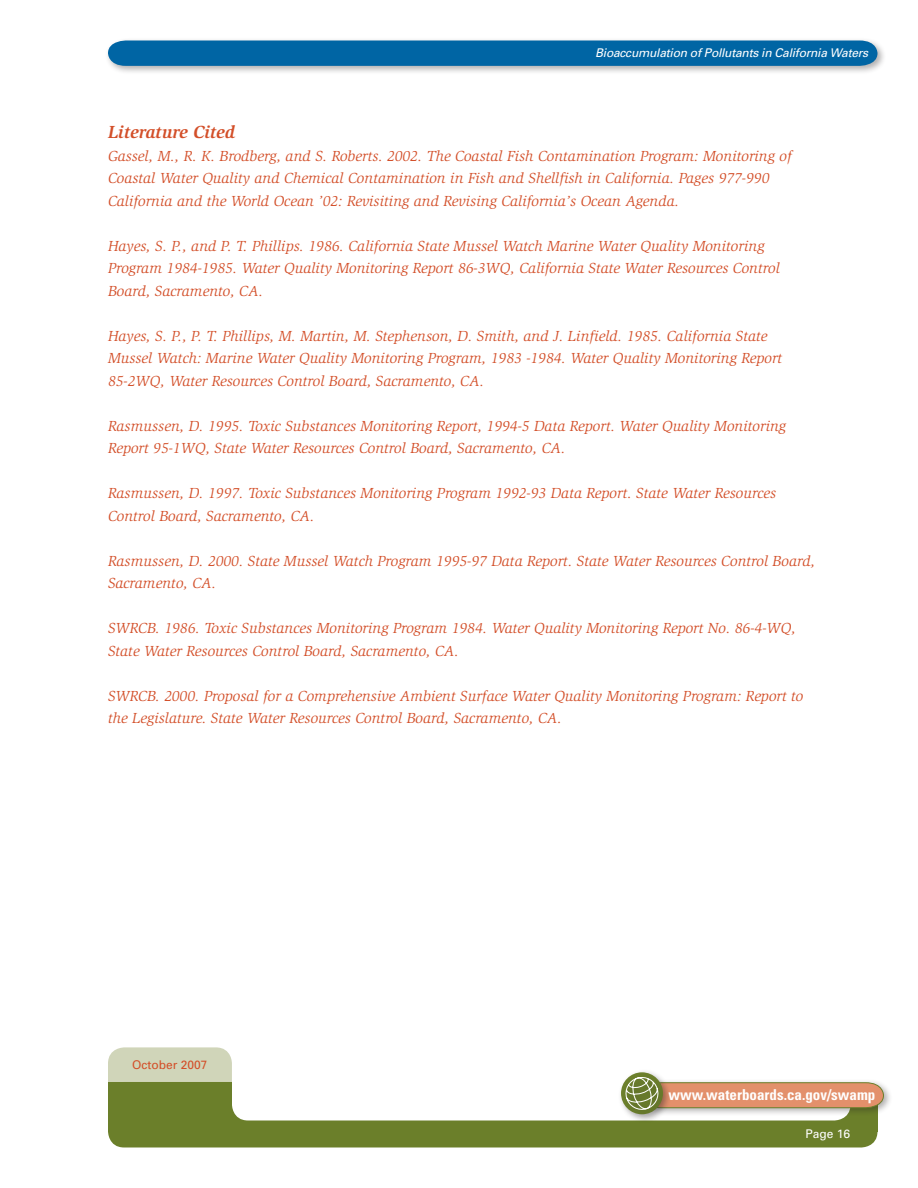
<style>
.page{position:relative;width:918px;height:1188px;background:#fff}
.page>*{position:absolute;margin:0;border:0;box-sizing:border-box;transform-origin:0 0}
.t1{font:italic 700 18px "Slimbach";color:#d34f29}
.t2{font:italic 15px/22.5px "Slimbach";color:#d34f29}
.t3{font:700 condensed 15px "Univers";color:#fff}
.t4{font:italic 12px "Univers";letter-spacing:-.02em;color:#fff}
.t5{font:12px "Univers";color:#d34f29}
.t6{font:12px "Univers";color:#fff}
</style>
<div class="page">
<div style="left:108px;top:1047px;width:124px;height:54px;background:#d0d5b9;border-radius:16px"></div>
<div style="left:105px;top:37px;width:786px;height:46px;background:#231f20;opacity:.35"></div>
<div style="left:108px;top:41px;width:770px;height:25px;background:#0065a4"></div>
<div style="left:108px;top:1082px;width:770px;height:65px;background:#6b7f2a;border-radius:16px"></div>
<div style="left:232px;top:1042px;width:618px;height:78px;background:#fff;border-radius:16px"></div>
<div style="left:108px;top:1082px;width:124px;height:41px;background:#6b7f2a"></div>
<div style="left:640px;top:1079px;width:257px;height:46px;background:#231f20;opacity:.35"></div>
<div style="left:618px;top:1069px;width:59px;height:59px;background:#231f20;opacity:.35"></div>
<div style="left:621px;top:1073px;width:56px;height:56px;background:#231f20;opacity:.35"></div>
<svg style="left:625px;top:1076px;width:259px;height:34px"></svg>
<p class="t4" style="left:595px;top:46px;width:275px">Bioaccumulation of Pollutants in California Waters</p>
<p class="t1" style="left:108px;top:122px;width:128px">Literature Cited</p>
<p class="t2" style="left:108px;top:145px;width:685px">Gassel, M., R. K. Brodberg, and S. Roberts. 2002. The Coastal Fish Contamination Program: Monitoring of<br>Coastal Water Quality and Chemical Contamination in Fish and Shellfish in California. Pages 977-990<br>California and the World Ocean ’02: Revisiting and Revising California’s Ocean Agenda.</p>
<p class="t2" style="left:108px;top:235px;width:673px">Hayes, S. P., and P. T. Phillips. 1986. California State Mussel Watch Marine Water Quality Monitoring<br>Program 1984-1985. Water Quality Monitoring Report 86-3WQ, California State Water Resources Control<br>Board, Sacramento, CA.</p>
<p class="t2" style="left:108px;top:325px;width:676px">Hayes, S. P., P. T. Phillips, M. Martin, M. Stephenson, D. Smith, and J. Linfield. 1985. California State<br>Mussel Watch: Marine Water Quality Monitoring Program, 1983 -1984. Water Quality Monitoring Report<br>85-2WQ, Water Resources Control Board, Sacramento, CA.</p>
<p class="t2" style="left:108px;top:415px;width:680px">Rasmussen, D. 1995. Toxic Substances Monitoring Report, 1994-5 Data Report. Water Quality Monitoring<br>Report 95-1WQ, State Water Resources Control Board, Sacramento, CA.</p>
<p class="t2" style="left:108px;top:482px;width:670px">Rasmussen, D. 1997. Toxic Substances Monitoring Program 1992-93 Data Report. State Water Resources<br>Control Board, Sacramento, CA.</p>
<p class="t2" style="left:108px;top:550px;width:709px">Rasmussen, D. 2000. State Mussel Watch Program 1995-97 Data Report. State Water Resources Control Board,<br>Sacramento, CA.</p>
<p class="t2" style="left:108px;top:617px;width:689px">SWRCB. 1986. Toxic Substances Monitoring Program 1984. Water Quality Monitoring Report No. 86-4-WQ,<br>State Water Resources Control Board, Sacramento, CA.</p>
<p class="t2" style="left:108px;top:685px;width:697px">SWRCB. 2000. Proposal for a Comprehensive Ambient Surface Water Quality Monitoring Program: Report to the Legislature. State Water Resources Control Board, Sacramento, CA.</p>
<p class="t5" style="left:132px;top:1057px;width:77px">October 2007</p>
<p class="t3" style="left:669px;top:1085px;width:208px">www.waterboards.ca.gov/swamp</p>
<p class="t6" style="left:805px;top:1127px;width:46px">Page 16</p>
</div>
